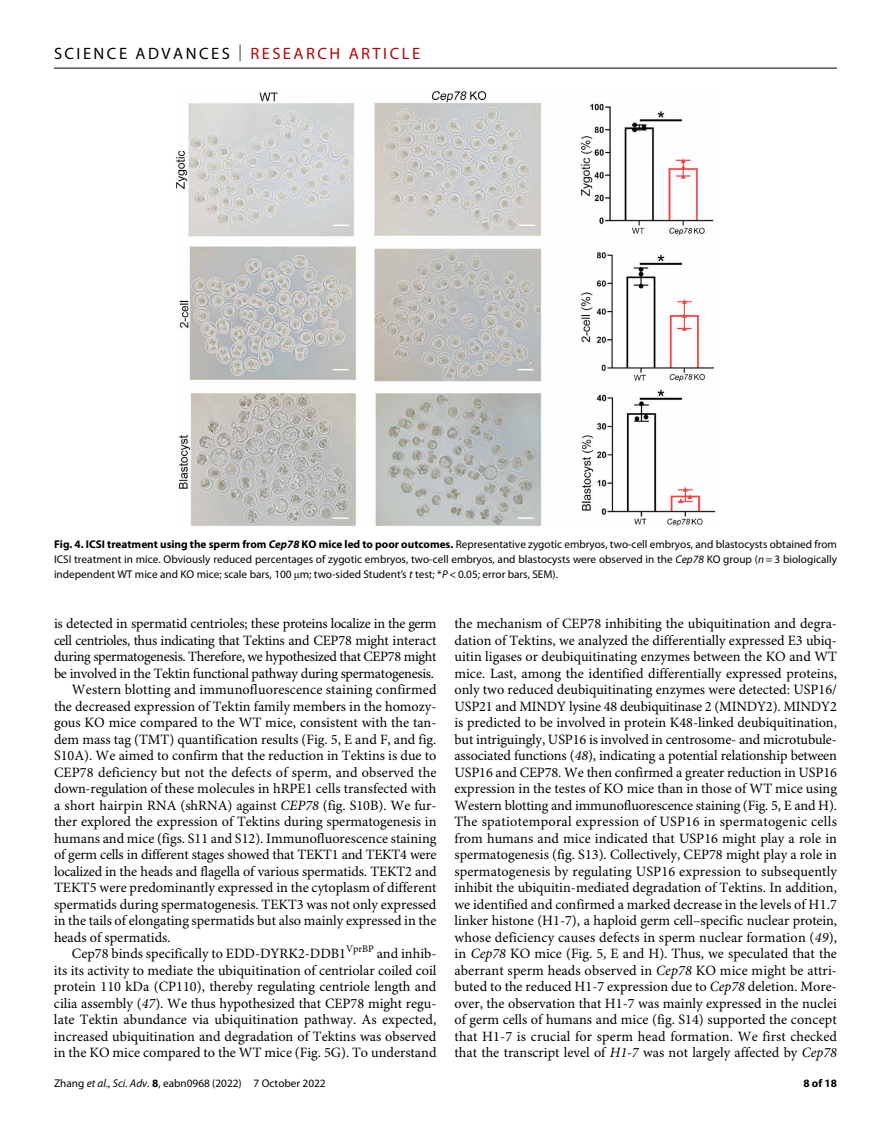
<style>
.page{position:relative;width:891px;height:1134px;background:#fff}
.page>*{position:absolute;margin:0;border:0;box-sizing:border-box;transform-origin:0 0}
.t1{font:16.5px "Myriad Pro";letter-spacing:.15em;color:#000}
.t2{font:14.25px/16.5px "Minion Pro";color:#000;text-align:justify}
.t3{font:14.25px "Minion Pro";letter-spacing:-.03em;color:#000}
.t4{font:14.25px "Minion Pro";letter-spacing:-.025em;color:#000}
.t5{font:14.25px "Minion Pro";letter-spacing:-.02em;color:#000}
.t6{font:11.25px/15px "Myriad Pro";color:#000;text-align:justify}
.t7{font:700 11.25px "Myriad Pro";color:#000}
.s1{font-weight:300}
.s2{color:#b10508}
.s3{font-weight:700}
.s4{font-weight:700;font-style:italic}
.s5{font-style:italic}
</style>
<div class="page">
<hr style="left:54px;top:68px;width:783px;height:1px;background:#000">
<img style="left:176px;top:90px;width:540px;height:436px">
<p class="t1" style="left:54px;top:40px;width:368px">SCIENCE ADVANCES <span class="s1">|</span> <span class="s2">RESEARCH ARTICLE</span></p>
<p class="t6" style="left:54px;top:536px;width:785px"><span class="s3">Fig. 4. ICSI treatment using the sperm from</span> <span class="s4">Cep78</span> <span class="s3">KO mice led to poor outcomes.</span> Representative zygotic embryos, two-cell embryos, and blastocysts obtained from ICSI treatment in mice. Obviously reduced percentages of zygotic embryos, two-cell embryos, and blastocysts were observed in the <span class="s5">Cep78</span> KO group (<span class="s5">n</span> = 3 biologically independent WT mice and KO mice; scale bars, 100 m; two-sided Student’s <span class="s5">t</span> test; *<span class="s5">P</span> &lt; 0.05; error bars, SEM).</p>
<p class="t2" style="left:54px;top:617px;width:384px">is detected in spermatid centrioles; these proteins localize in the germ</p>
<p class="t3" style="left:54px;top:631px;width:384px">cell centrioles, thus indicating that Tektins and CEP78 might interact</p>
<p class="t4" style="left:54px;top:648px;width:384px">during spermatogenesis. Therefore, we hypothesized that CEP78 might</p>
<p class="t5" style="left:54px;top:664px;width:382px">be involved in the Tektin functional pathway during spermatogenesis.</p>
<p class="t2" style="left:72px;top:683px;width:366px">Western blotting and immunofluorescence staining confirmed</p>
<p class="t2" style="left:54px;top:699px;width:384px">the decreased expression of Tektin family members in the homozy-</p>
<p class="t2" style="left:54px;top:716px;width:384px">gous KO mice compared to the WT mice, consistent with the tan-</p>
<p class="t2" style="left:54px;top:732px;width:384px">dem mass tag (TMT) quantification results (Fig. 5, E and F, and fig.</p>
<p class="t2" style="left:54px;top:749px;width:384px">S10A). We aimed to confirm that the reduction in Tektins is due to</p>
<p class="t2" style="left:54px;top:765px;width:384px">CEP78 deficiency but not the defects of sperm, and observed the</p>
<p class="t2" style="left:54px;top:782px;width:384px">down-regulation of these molecules in hRPE1 cells transfected with</p>
<p class="t2" style="left:54px;top:798px;width:384px">a short hairpin RNA (shRNA) against <span class="s5">CEP78</span> (fig. S10B). We fur-</p>
<p class="t2" style="left:54px;top:815px;width:384px">ther explored the expression of Tektins during spermatogenesis in</p>
<p class="t2" style="left:54px;top:831px;width:384px">humans and mice (figs. S11 and S12). Immunofluorescence staining</p>
<p class="t2" style="left:54px;top:848px;width:384px">of germ cells in different stages showed that TEKT1 and TEKT4 were</p>
<p class="t2" style="left:54px;top:864px;width:384px">localized in the heads and flagella of various spermatids. TEKT2 and</p>
<p class="t2" style="left:54px;top:881px;width:384px">TEKT5 were predominantly expressed in the cytoplasm of different</p>
<p class="t2" style="left:54px;top:897px;width:384px">spermatids during spermatogenesis. TEKT3 was not only expressed</p>
<p class="t2" style="left:54px;top:914px;width:384px">in the tails of elongating spermatids but also mainly expressed in the</p>
<p class="t2" style="left:54px;top:930px;width:118px">heads of spermatids.</p>
<p class="t2" style="left:72px;top:947px;width:366px">Cep78 binds specifically to EDD-DYRK2-DDB1<sup>VprBP</sup> and inhib-</p>
<p class="t2" style="left:54px;top:963px;width:384px">its its activity to mediate the ubiquitination of centriolar coiled coil</p>
<p class="t2" style="left:54px;top:980px;width:384px">protein 110 kDa (CP110), thereby regulating centriole length and</p>
<p class="t2" style="left:54px;top:996px;width:384px">cilia assembly (<span class="s5">47</span>). We thus hypothesized that CEP78 might regu-</p>
<p class="t2" style="left:54px;top:1013px;width:384px">late Tektin abundance via ubiquitination pathway. As expected,</p>
<p class="t2" style="left:54px;top:1029px;width:384px">increased ubiquitination and degradation of Tektins was observed</p>
<p class="t2" style="left:54px;top:1046px;width:384px">in the KO mice compared to the WT mice (Fig. 5G). To understand</p>
<p class="t6" style="left:54px;top:1076px;width:273px">Zhang <span class="s5">et al</span>., <span class="s5">Sci. Adv.</span> <span class="s3">8</span>, eabn0968 (2022) 7 October 2022</p>
<p class="t2" style="left:454px;top:617px;width:384px">the mechanism of CEP78 inhibiting the ubiquitination and degra&shy;dation of Tektins, we analyzed the differentially expressed E3 ubiq&shy;uitin ligases or deubiquitinating enzymes between the KO and WT mice. Last, among the identified differentially expressed proteins, only two reduced deubiquitinating enzymes were detected: USP16/ USP21 and MINDY lysine 48 deubiquitinase 2 (MINDY2). MINDY2 is predicted to be involved in protein K48-linked deubiquitination, but intriguingly, USP16 is involved in centrosome- and microtubule&shy;associated functions (<span class="s5">48</span>), indicating a potential relationship between USP16 and CEP78. We then confirmed a greater reduction in USP16 expression in the testes of KO mice than in those of WT mice using Western blotting and immunofluorescence staining (Fig. 5, E and H).<br>The spatiotemporal expression of USP16 in spermatogenic cells from humans and mice indicated that USP16 might play a role in spermatogenesis (fig. S13). Collectively, CEP78 might play a role in spermatogenesis by regulating USP16 expression to subsequently inhibit the ubiquitin-mediated degradation of Tektins. In addition, we identified and confirmed a marked decrease in the levels of H1.7 linker histone (H1-7), a haploid germ cell–specific nuclear protein, whose deficiency causes defects in sperm nuclear formation (<span class="s5">49</span>), in <span class="s5">Cep78</span> KO mice (Fig. 5, E and H). Thus, we speculated that the aberrant sperm heads observed in <span class="s5">Cep78</span> KO mice might be attri&shy;buted to the reduced H1-7 expression due to <span class="s5">Cep78</span> deletion. More&shy;over, the observation that H1-7 was mainly expressed in the nuclei of germ cells of humans and mice (fig. S14) supported the concept that H1-7 is crucial for sperm head formation. We first checked that the transcript level of <span class="s5">H1-7</span> was not largely affected by <span class="s5">Cep78</span></p>
<p class="t7" style="left:803px;top:1074px;width:35px">8 of 18</p>
</div>
